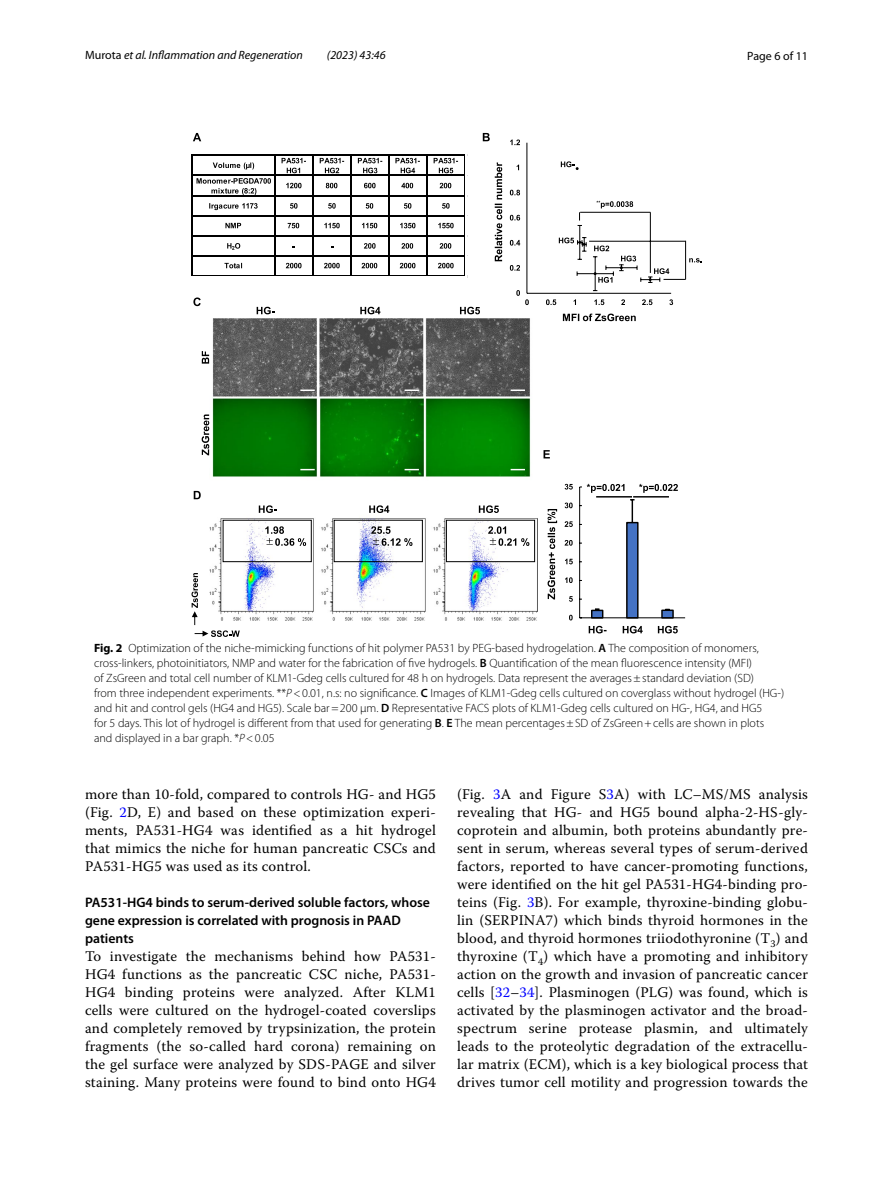
<style>
.page{position:relative;width:893px;height:1187px;background:#fff}
.page>*{position:absolute;margin:0;border:0;box-sizing:border-box;transform-origin:0 0}
.t1{font:14.7px/18px "Warnock Pro";letter-spacing:.015em;color:#000;text-align:justify}
.t2{font:600 13.8px/18px "Myriad Pro";color:#000}
.t3{font:300 12px/15px "Myriad Pro";color:#000}
.t4{font:italic 12px "Myriad Pro";color:#000}
.t5{font:12px "Myriad Pro";color:#000}
.s1{font-style:normal}
.s2{font-weight:700}
.s3{font-weight:600}
.s4{font-style:italic}
.s5{color:#00f}
</style>
<div class="page">
<img style="left:209px;top:318px;width:328px;height:302px">
<svg style="left:193px;top:133px;width:8px;height:8px"></svg>
<svg style="left:193px;top:297px;width:8px;height:9px"></svg>
<hr style="left:191px;top:154px;width:275px;height:2px;background:#000">
<hr style="left:464px;top:155px;width:2px;height:20px;background:#000">
<hr style="left:465px;top:155px;width:2px;height:20px;background:#fff">
<hr style="left:191px;top:175px;width:275px;height:1px;background:#000">
<hr style="left:464px;top:175px;width:2px;height:21px;background:#000">
<hr style="left:465px;top:175px;width:2px;height:21px;background:#fff">
<hr style="left:191px;top:195px;width:275px;height:1px;background:#000">
<hr style="left:191px;top:215px;width:275px;height:1px;background:#000">
<hr style="left:464px;top:215px;width:2px;height:21px;background:#000">
<hr style="left:465px;top:215px;width:2px;height:21px;background:#fff">
<hr style="left:191px;top:235px;width:275px;height:1px;background:#000">
<hr style="left:191px;top:255px;width:275px;height:1px;background:#000">
<svg style="left:312px;top:156px;width:1px;height:119px"></svg>
<svg style="left:350px;top:156px;width:1px;height:119px"></svg>
<svg style="left:388px;top:156px;width:1px;height:119px"></svg>
<svg style="left:426px;top:156px;width:1px;height:119px"></svg>
<hr style="left:464px;top:255px;width:2px;height:21px;background:#000">
<hr style="left:465px;top:255px;width:2px;height:21px;background:#fff">
<hr style="left:191px;top:275px;width:275px;height:2px;background:#000">
<hr style="left:191px;top:276px;width:276px;height:2px;background:#fff">
<svg style="left:282px;top:158px;width:24px;height:15px"></svg>
<svg style="left:320px;top:158px;width:24px;height:15px"></svg>
<svg style="left:358px;top:158px;width:24px;height:15px"></svg>
<svg style="left:395px;top:158px;width:25px;height:15px"></svg>
<svg style="left:434px;top:158px;width:24px;height:15px"></svg>
<svg style="left:286px;top:183px;width:16px;height:5px"></svg>
<svg style="left:326px;top:183px;width:11px;height:5px"></svg>
<svg style="left:364px;top:183px;width:12px;height:5px"></svg>
<svg style="left:401px;top:183px;width:12px;height:5px"></svg>
<svg style="left:440px;top:183px;width:11px;height:5px"></svg>
<svg style="left:290px;top:203px;width:7px;height:6px"></svg>
<svg style="left:328px;top:203px;width:8px;height:6px"></svg>
<svg style="left:366px;top:203px;width:7px;height:6px"></svg>
<svg style="left:404px;top:203px;width:7px;height:6px"></svg>
<svg style="left:442px;top:203px;width:8px;height:6px"></svg>
<svg style="left:288px;top:223px;width:11px;height:5px"></svg>
<svg style="left:324px;top:223px;width:16px;height:5px"></svg>
<svg style="left:362px;top:223px;width:15px;height:5px"></svg>
<svg style="left:400px;top:223px;width:15px;height:5px"></svg>
<svg style="left:438px;top:223px;width:16px;height:5px"></svg>
<svg style="left:364px;top:243px;width:12px;height:6px"></svg>
<svg style="left:401px;top:243px;width:12px;height:6px"></svg>
<svg style="left:440px;top:243px;width:11px;height:6px"></svg>
<svg style="left:191px;top:156px;width:84px;height:119px"></svg>
<svg style="left:286px;top:263px;width:16px;height:5px"></svg>
<svg style="left:324px;top:263px;width:16px;height:5px"></svg>
<svg style="left:362px;top:263px;width:15px;height:5px"></svg>
<svg style="left:400px;top:263px;width:15px;height:5px"></svg>
<svg style="left:438px;top:263px;width:16px;height:5px"></svg>
<svg style="left:464px;top:195px;width:4px;height:21px"></svg>
<svg style="left:464px;top:235px;width:4px;height:21px"></svg>
<svg style="left:483px;top:133px;width:7px;height:8px"></svg>
<hr style="left:527px;top:143px;width:1px;height:150px;background:#000">
<hr style="left:527px;top:293px;width:144px;height:1px;background:#000">
<svg style="left:510px;top:265px;width:10px;height:6px"></svg>
<svg style="left:510px;top:240px;width:10px;height:5px"></svg>
<svg style="left:510px;top:215px;width:10px;height:5px"></svg>
<svg style="left:510px;top:190px;width:10px;height:5px"></svg>
<svg style="left:510px;top:139px;width:10px;height:6px"></svg>
<svg style="left:516px;top:290px;width:13px;height:15px"></svg>
<svg style="left:546px;top:299px;width:10px;height:6px"></svg>
<svg style="left:594px;top:299px;width:10px;height:6px"></svg>
<svg style="left:621px;top:299px;width:4px;height:6px"></svg>
<svg style="left:642px;top:299px;width:10px;height:6px"></svg>
<svg style="left:669px;top:299px;width:4px;height:6px"></svg>
<svg style="left:495px;top:162px;width:7px;height:99px"></svg>
<svg style="left:563px;top:313px;width:73px;height:8px"></svg>
<svg style="left:561px;top:161px;width:18px;height:9px"></svg>
<svg style="left:559px;top:201px;width:143px;height:90px"></svg>
<hr style="left:589px;top:241px;width:97px;height:1px;background:#000">
<hr style="left:650px;top:212px;width:1px;height:61px;background:#000">
<svg style="left:257px;top:307px;width:18px;height:7px"></svg>
<svg style="left:360px;top:307px;width:20px;height:7px"></svg>
<svg style="left:460px;top:307px;width:20px;height:7px"></svg>
<svg style="left:202px;top:351px;width:7px;height:12px"></svg>
<svg style="left:202px;top:414px;width:7px;height:41px"></svg>
<svg style="left:511px;top:389px;width:14px;height:2px"></svg>
<svg style="left:511px;top:469px;width:14px;height:1px"></svg>
<svg style="left:405px;top:389px;width:14px;height:2px"></svg>
<svg style="left:300px;top:389px;width:15px;height:2px"></svg>
<svg style="left:300px;top:469px;width:15px;height:1px"></svg>
<svg style="left:405px;top:469px;width:14px;height:1px"></svg>
<div style="left:446px;top:519px;width:89px;height:43px;border:1px solid #000"></div>
<svg style="left:488px;top:526px;width:41px;height:20px"></svg>
<svg style="left:479px;top:505px;width:20px;height:8px"></svg>
<div style="left:334px;top:519px;width:89px;height:43px;border:1px solid #000"></div>
<svg style="left:371px;top:526px;width:41px;height:20px"></svg>
<svg style="left:369px;top:505px;width:20px;height:8px"></svg>
<div style="left:223px;top:519px;width:89px;height:43px;border:1px solid #000"></div>
<svg style="left:265px;top:526px;width:41px;height:20px"></svg>
<svg style="left:259px;top:505px;width:18px;height:8px"></svg>
<svg style="left:192px;top:573px;width:48px;height:64px"></svg>
<svg style="left:194px;top:491px;width:7px;height:8px"></svg>
<hr style="left:579px;top:487px;width:1px;height:130px;background:#000">
<hr style="left:580px;top:617px;width:105px;height:1px;background:#000">
<svg style="left:569px;top:614px;width:4px;height:6px"></svg>
<svg style="left:569px;top:596px;width:4px;height:5px"></svg>
<svg style="left:565px;top:577px;width:8px;height:6px"></svg>
<svg style="left:565px;top:558px;width:8px;height:6px"></svg>
<svg style="left:565px;top:540px;width:8px;height:5px"></svg>
<svg style="left:565px;top:521px;width:8px;height:6px"></svg>
<svg style="left:565px;top:502px;width:8px;height:6px"></svg>
<svg style="left:565px;top:484px;width:8px;height:5px"></svg>
<svg style="left:589px;top:625px;width:18px;height:8px"></svg>
<svg style="left:623px;top:625px;width:20px;height:8px"></svg>
<svg style="left:658px;top:625px;width:20px;height:8px"></svg>
<svg style="left:548px;top:509px;width:9px;height:90px"></svg>
<svg style="left:543px;top:450px;width:7px;height:8px"></svg>
<svg style="left:580px;top:484px;width:98px;height:135px"></svg>
<p class="t4" style="left:85px;top:48px;width:219px"><span class="s1">Murota</span> et al. Inflammation and Regeneration</p>
<p class="t4" style="left:327px;top:48px;width:60px">(2023) 43:46</p>
<p class="t5" style="left:747px;top:48px;width:62px">Page 6 of 11</p>
<p class="t3" style="left:94px;top:640px;width:692px"><span class="s2">Fig. 2</span> Optimization of the niche-mimicking functions of hit polymer PA531 by PEG-based hydrogelation. <span class="s3">A</span> The composition of monomers, cross-linkers, photoinitiators, NMP and water for the fabrication of five hydrogels. <span class="s3">B</span> Quantification of the mean fluorescence intensity (MFI)<br>of ZsGreen and total cell number of KLM1-Gdeg cells cultured for 48 h on hydrogels. Data represent the averages±standard deviation (SD)<br>from three independent experiments. **<span class="s4">P</span>&lt;0.01, n.s: no significance. <span class="s3">C</span> Images of KLM1-Gdeg cells cultured on coverglass without hydrogel (HG-) and hit and control gels (HG4 and HG5). Scale bar=200 μm. <span class="s3">D</span> Representative FACS plots of KLM1-Gdeg cells cultured on HG-, HG4, and HG5<br>for 5 days. This lot of hydrogel is different from that used for generating <span class="s3">B</span>. <span class="s3">E</span> The mean percentages±SD of ZsGreen+cells are shown in plots and displayed in a bar graph. *<span class="s4">P</span>&lt;0.05</p>
<p class="t1" style="left:85px;top:785px;width:352px">more than 10-fold, compared to controls HG- and HG5 (Fig. <span class="s5">2</span>D, E) and based on these optimization experi&shy;ments, PA531-HG4 was identified as a hit hydrogel that mimics the niche for human pancreatic CSCs and PA531-HG5 was used as its control.</p>
<p class="t2" style="left:85px;top:893px;width:347px">PA531‑HG4 binds to serum‑derived soluble factors, whose gene expression is correlated with prognosis in PAAD patients</p>
<p class="t1" style="left:85px;top:947px;width:352px">To investigate the mechanisms behind how PA531- HG4 functions as the pancreatic CSC niche, PA531- HG4 binding proteins were analyzed. After KLM1 cells were cultured on the hydrogel-coated coverslips and completely removed by trypsinization, the protein fragments (the so-called hard corona) remaining on the gel surface were analyzed by SDS-PAGE and silver staining. Many proteins were found to bind onto HG4</p>
<p class="t1" style="left:457px;top:785px;width:352px">(Fig. <span class="s5">3</span>A and Figure S<span class="s5">3</span>A) with LC–MS/MS analysis revealing that HG- and HG5 bound alpha-2-HS-gly&shy;coprotein and albumin, both proteins abundantly pre&shy;sent in serum, whereas several types of serum-derived factors, reported to have cancer-promoting functions, were identified on the hit gel PA531-HG4-binding pro&shy;teins (Fig. <span class="s5">3</span>B). For example, thyroxine-binding globu&shy;lin (SERPINA7) which binds thyroid hormones in the blood, and thyroid hormones triiodothyronine (T<sub>3</sub>) and thyroxine (T<sub>4</sub>) which have a promoting and inhibitory action on the growth and invasion of pancreatic cancer cells [<span class="s5">32</span>–<span class="s5">34</span>]. Plasminogen (PLG) was found, which is activated by the plasminogen activator and the broad&shy;spectrum serine protease plasmin, and ultimately leads to the proteolytic degradation of the extracellu&shy;lar matrix (ECM), which is a key biological process that drives tumor cell motility and progression towards the</p>
</div>
